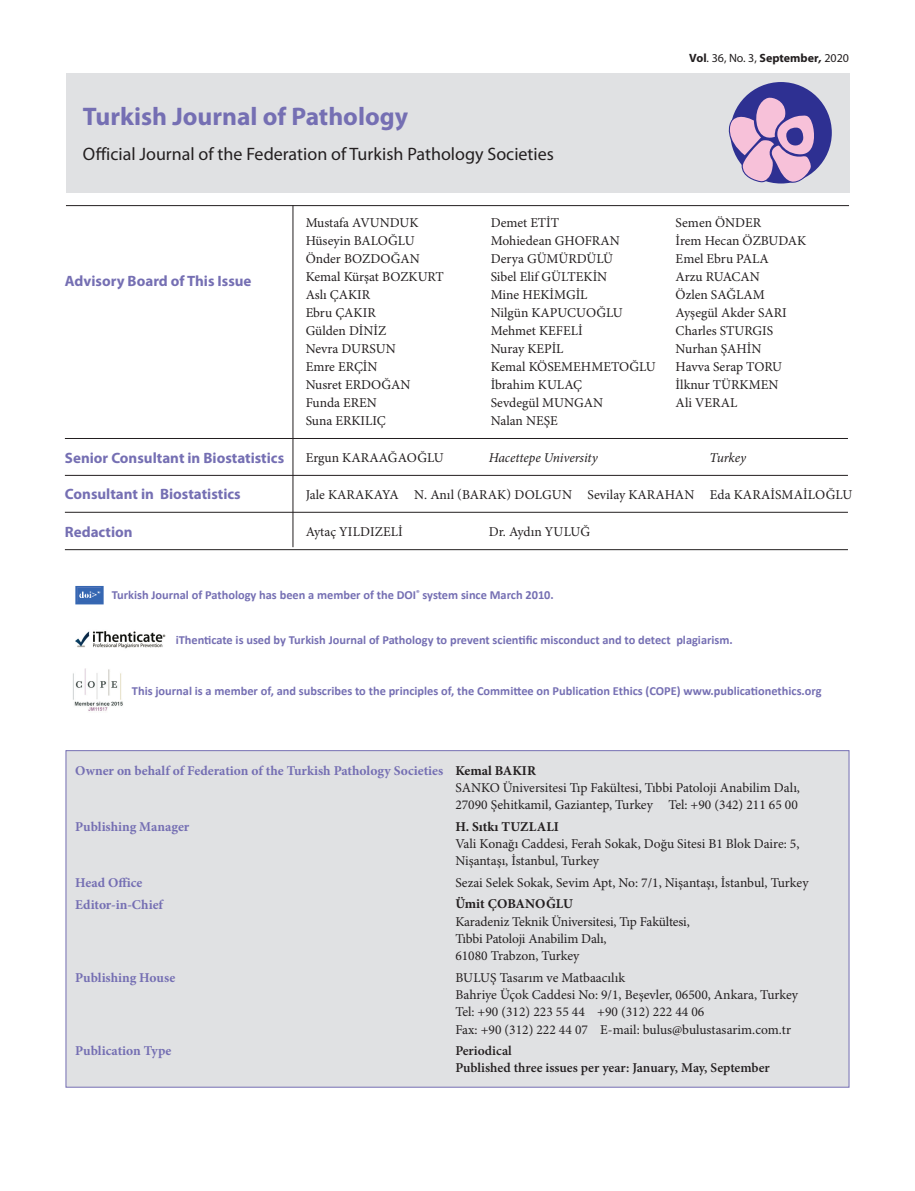
<style>
.page{position:relative;width:915px;height:1191px;background:#fff}
.page>*{position:absolute;margin:0;border:0;box-sizing:border-box;transform-origin:0 0}
.t1{font:700 25.5px "Myriad Pro";color:#756fb3}
.t2{font:18px "Myriad Pro";color:#231f20}
.t3{font:700 15px "Myriad Pro";color:#756fb3}
.t4{font:13.5px/18px "Minion Pro";color:#231f20}
.t5{font:700 13.5px/21.5px "Minion Pro";color:#756fb3}
.t6{font:600 13.5px/17.2px "Minion Pro";color:#231f20}
.t7{font:700 13.5px "Minion Pro";color:#231f20}
.t8{font:italic 13.5px "Minion Pro";letter-spacing:-.005em;color:#231f20}
.t9{font:700 12.3px "Calibri";color:#756fb3}
.t10{font:12px "Myriad Pro";color:#231f20}
.s1{font-weight:700}
.s2{font-weight:700;font-style:italic}
</style>
<div class="page">
<hr style="left:65px;top:438px;width:782px;height:1px;background:#231f20">
<hr style="left:65px;top:475px;width:782px;height:1px;background:#231f20">
<hr style="left:65px;top:512px;width:782px;height:1px;background:#231f20">
<hr style="left:65px;top:549px;width:782px;height:1px;background:#231f20">
<div style="left:66px;top:750px;width:783px;height:337px;background:#e0e1e3;border:1px solid #756fb3"></div>
<hr style="left:66px;top:205px;width:782px;height:1px;background:#231f20">
<hr style="left:292px;top:205px;width:1px;height:342px;background:#231f20">
<img style="left:76px;top:631px;width:90px;height:18px">
<img style="left:75px;top:586px;width:29px;height:19px">
<div style="left:66px;top:73px;width:782px;height:119px;background:#e0e1e3"></div>
<div style="left:731px;top:83px;width:99px;height:100px;background:#2e3092;border-radius:50%"></div>
<svg style="left:728px;top:82px;width:86px;height:102px"></svg>
<img style="left:73px;top:668px;width:50px;height:43px">
<h1 class="t1" style="left:83px;top:100px;width:326px">Turkish Journal of Pathology</h1>
<h2 class="t2" style="left:83px;top:143px;width:472px">Official Journal of the Federation of Turkish Pathology Societies</h2>
<p class="t10" style="left:689px;top:51px;width:161px"><span class="s1">Vol</span>. 36, No. 3, <span class="s1">September</span><span class="s2">,</span> 2020</p>
<p class="t3" style="left:65px;top:271px;width:188px">Advisory Board of This Issue</p>
<p class="t4" style="left:305px;top:214px;width:140px">Mustafa AVUNDUK<br>Hüseyin BALOĞLU<br>Önder BOZDOĞAN<br>Kemal Kürşat BOZKURT<br>Aslı ÇAKIR<br>Ebru ÇAKIR<br>Gülden DİNİZ<br>Nevra DURSUN<br>Emre ERÇİN<br>Nusret ERDOĞAN<br>Funda EREN<br>Suna ERKILIÇ</p>
<p class="t4" style="left:490px;top:214px;width:167px">Demet ETİT<br>Mohiedean GHOFRAN<br>Derya GÜMÜRDÜLÜ<br>Sibel Elif GÜLTEKİN<br>Mine HEKİMGİL<br>Nilgün KAPUCUOĞLU<br>Mehmet KEFELİ<br>Nuray KEPİL<br>Kemal KÖSEMEHMETOĞLU<br>İbrahim KULAÇ<br>Sevdegül MUNGAN<br>Nalan NEŞE</p>
<p class="t4" style="left:675px;top:214px;width:132px">Semen ÖNDER<br>İrem Hecan ÖZBUDAK<br>Emel Ebru PALA<br>Arzu RUACAN<br>Özlen SAĞLAM<br>Ayşegül Akder SARI<br>Charles STURGIS<br>Nurhan ŞAHİN<br>Havva Serap TORU<br>İlknur TÜRKMEN<br>Ali VERAL</p>
<p class="t3" style="left:65px;top:448px;width:221px">Senior Consultant in Biostatistics</p>
<p class="t4" style="left:305px;top:449px;width:140px">Ergun KARAAĞAOĞLU</p>
<p class="t8" style="left:488px;top:448px;width:110px">Hacettepe University</p>
<p class="t8" style="left:709px;top:448px;width:38px">Turkey</p>
<p class="t3" style="left:65px;top:484px;width:177px">Consultant in Biostatistics</p>
<p class="t4" style="left:305px;top:486px;width:548px">Jale KARAKAYA N. Anıl (BARAK) DOLGUN Sevilay KARAHAN Eda KARAİSMAİLOĞLU</p>
<p class="t3" style="left:65px;top:522px;width:69px">Redaction</p>
<p class="t4" style="left:305px;top:523px;width:99px">Aytaç YILDIZELİ</p>
<p class="t4" style="left:488px;top:523px;width:103px">Dr. Aydın YULUĞ</p>
<p class="t9" style="left:112px;top:587px;width:443px">Turkish Journal of Pathology has been a member of the DOI<sup>®</sup> system since March 2010.</p>
<p class="t9" style="left:176px;top:631px;width:558px">iThenticate is used by Turkish Journal of Pathology to prevent scientific misconduct and to detect plagiarism.</p>
<p class="t9" style="left:132px;top:683px;width:691px">This journal is a member of, and subscribes to the principles of, the Committee on Publication Ethics (COPE) www.publicationethics.org</p>
<p class="t5" style="left:75px;top:759px;width:369px">Owner on behalf of Federation of the Turkish Pathology Societies</p>
<p class="t5" style="left:75px;top:815px;width:116px">Publishing Manager</p>
<p class="t5" style="left:75px;top:871px;width:89px">Head Office<br>Editor-in-Chief</p>
<p class="t5" style="left:75px;top:966px;width:102px">Publishing House</p>
<p class="t5" style="left:75px;top:1039px;width:98px">Publication Type</p>
<p class="t7" style="left:455px;top:761px;width:82px">Kemal BAKIR</p>
<p class="t4" style="left:455px;top:779px;width:346px;line-height:17.2px">SANKO Üniversitesi Tıp Fakültesi, Tıbbi Patoloji Anabilim Dalı,<br>27090 Şehitkamil, Gaziantep, Turkey Tel: +90 (342) 211 65 00</p>
<p class="t7" style="left:455px;top:817px;width:105px">H. Sıtkı TUZLALI</p>
<p class="t4" style="left:455px;top:835px;width:345px;line-height:17.2px">Vali Konağı Caddesi, Ferah Sokak, Doğu Sitesi B1 Blok Daire: 5,<br>Nişantaşı, İstanbul, Turkey</p>
<p class="t4" style="left:455px;top:874px;width:354px">Sezai Selek Sokak, Sevim Apt, No: 7/1, Nişantaşı, İstanbul, Turkey</p>
<p class="t7" style="left:455px;top:894px;width:119px">Ümit ÇOBANOĞLU</p>
<p class="t4" style="left:455px;top:913px;width:236px;line-height:17.2px">Karadeniz Teknik Üniversitesi, Tıp Fakültesi,<br>Tıbbi Patoloji Anabilim Dalı,<br>61080 Trabzon, Turkey</p>
<p class="t4" style="left:455px;top:969px;width:344px;line-height:17.2px">BULUŞ Tasarım ve Matbaacılık<br>Bahriye Üçok Caddesi No: 9/1, Beşevler, 06500, Ankara, Turkey Tel: +90 (312) 223 55 44 +90 (312) 222 44 06<br>Fax: +90 (312) 222 44 07 E-mail: bulus@bulustasarim.com.tr</p>
<p class="t6" style="left:455px;top:1042px;width:316px">Periodical<br>Published three issues per year: January, May, September</p>
</div>
